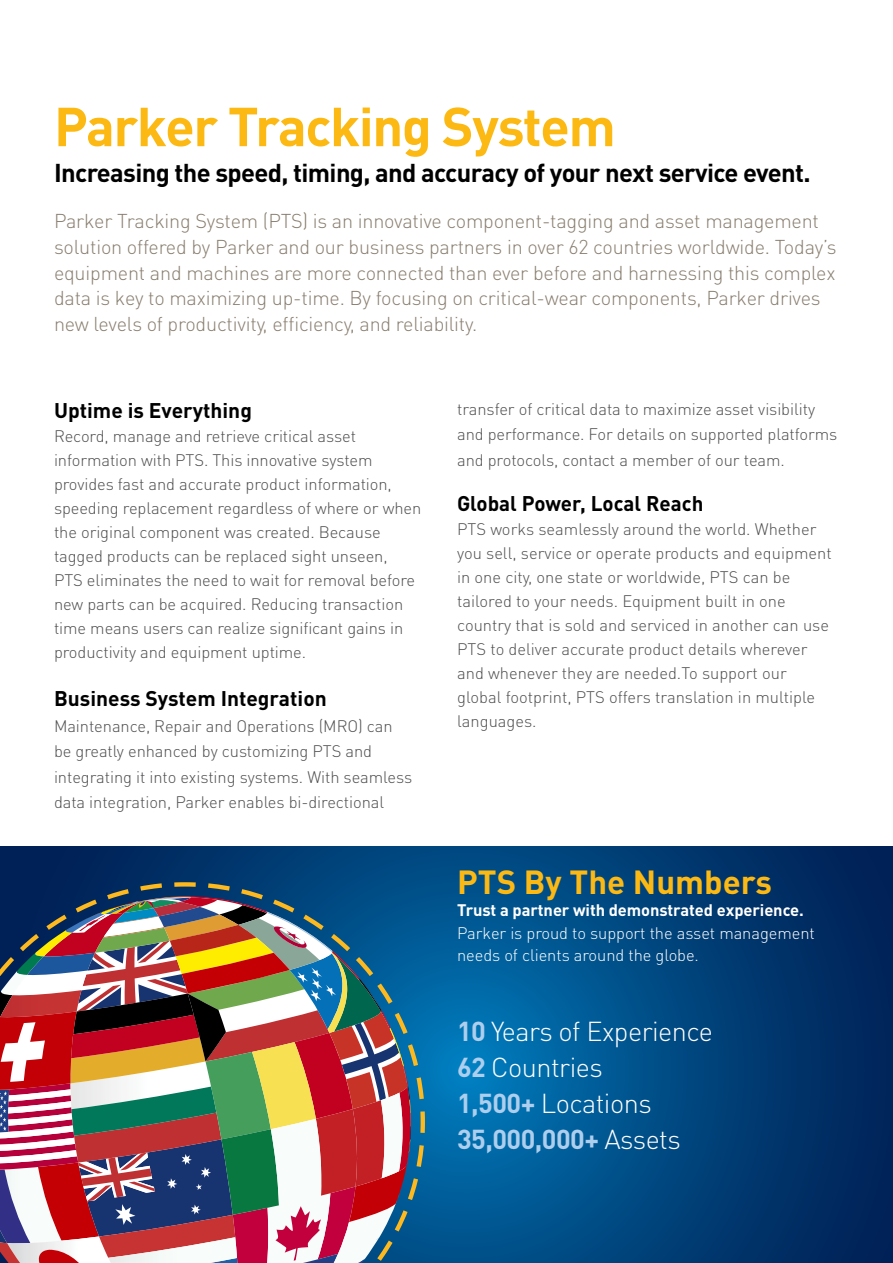
<style>
.page{position:relative;width:893px;height:1263px;background:#fff}
.page>*{position:absolute;margin:0;border:0;box-sizing:border-box;transform-origin:0 0}
.t1{font:700 54px "DINOT";letter-spacing:-.025em;color:#fdb913}
.t2{font:700 33px "DINOT";color:#fdb913}
.t3{font:300 27.15px/36px "DINOT";letter-spacing:-.02em;color:#fff}
.t4{font:700 25.5px "DINOT";letter-spacing:-.025em;color:#000}
.t5{font:700 21px "DINOT";color:#000}
.t6{font:300 19.8px/25.8px "DINOT";letter-spacing:-.01em;color:#887d6e}
.t7{font:300 16.5px/24px "DINOT";letter-spacing:-.005em;color:#4d4d4f}
.t8{font:300 16.5px/22.5px "DINOT";letter-spacing:-.005em;color:#fff}
.t9{font:700 16.5px "DINOT";letter-spacing:-.005em;color:#fff}
.s1{font-weight:700;color:#adceec}
</style>
<div class="page">
<svg style="left:0;top:847px;width:893px;height:416px;background:#00457e"></svg>
<svg style="left:0;top:881px;width:427px;height:382px"></svg>
<h1 class="t1" style="left:54px;top:90px;width:563px">Parker Tracking System</h1>
<h3 class="t4" style="left:54px;top:156px;width:758px">Increasing the speed, timing, and accuracy of your next service event.</h3>
<p class="t6" style="left:54px;top:207px;width:784px">Parker Tracking System (PTS) is an innovative component-tagging and asset management solution offered by Parker and our business partners in over 62 countries worldwide. Today’s equipment and machines are more connected than ever before and harnessing this complex data is key to maximizing up-time. By focusing on critical-wear components, Parker drives new levels of productivity, efficiency, and reliability.</p>
<p class="t5" style="left:54px;top:396px;width:199px">Uptime is Everything</p>
<p class="t7" style="left:54px;top:423px;width:369px">Record, manage and retrieve critical asset information with PTS. This innovative system provides fast and accurate product information, speeding replacement regardless of where or when the original component was created. Because tagged products can be replaced sight unseen,<br>PTS eliminates the need to wait for removal before new parts can be acquired. Reducing transaction time means users can realize significant gains in productivity and equipment uptime.</p>
<p class="t5" style="left:54px;top:684px;width:274px">Business System Integration</p>
<p class="t7" style="left:54px;top:712px;width:360px;line-height:25.5px">Maintenance, Repair and Operations (MRO) can be greatly enhanced by customizing PTS and integrating it into existing systems. With seamless data integration, Parker enables bi-directional</p>
<p class="t7" style="left:457px;top:395px;width:382px;line-height:25.5px">transfer of critical data to maximize asset visibility and performance. For details on supported platforms and protocols, contact a member of our team.</p>
<p class="t5" style="left:457px;top:489px;width:248px">Global Power, Local Reach</p>
<p class="t7" style="left:457px;top:516px;width:376px">PTS works seamlessly around the world. Whether you sell, service or operate products and equipment in one city, one state or worldwide, PTS can be tailored to your needs. Equipment built in one country that is sold and serviced in another can use PTS to deliver accurate product details wherever and whenever they are needed.To support our global footprint, PTS offers translation in multiple languages.</p>
<h2 class="t2" style="left:457px;top:859px;width:316px">PTS By The Numbers</h2>
<p class="t9" style="left:457px;top:899px;width:348px">Trust a partner with demonstrated experience.</p>
<p class="t8" style="left:457px;top:921px;width:359px">Parker is proud to support the asset management needs of clients around the globe.</p>
<h3 class="t3" style="left:457px;top:1012px;width:257px"><span class="s1">10</span> Years of Experience<br><span class="s1">62</span> Countries<br><span class="s1">1,500+</span> Locations<br><span class="s1">35,000,000+</span> Assets</h3>
</div>
